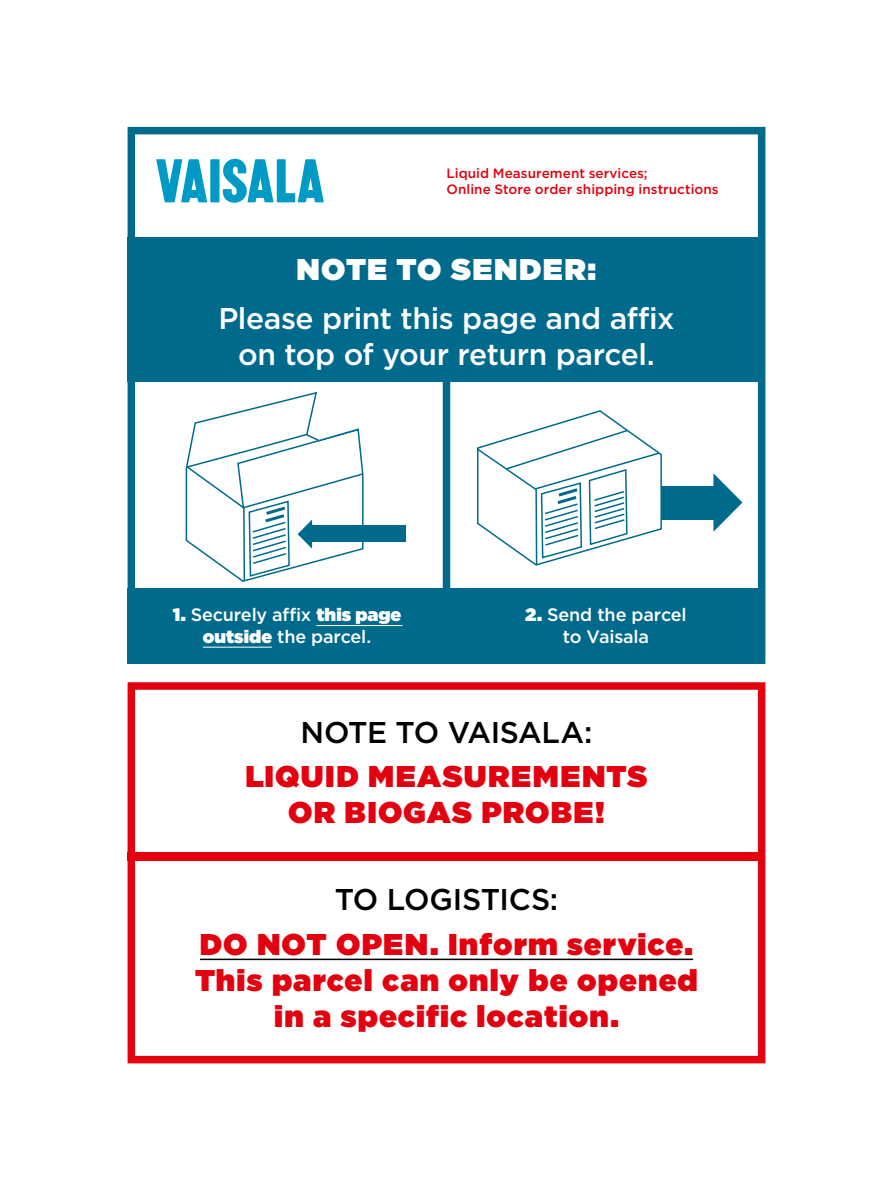
<style>
.page{position:relative;width:893px;height:1191px;background:#fff}
.page>*{position:absolute;margin:0;border:0;box-sizing:border-box;transform-origin:0 0}
._2-pager_Headline{font:900 30px/36px "Gotham";letter-spacing:.04em;color:#e3000f;text-align:center}
._2-pager_Headline-2{font:500 30px "Gotham";letter-spacing:-.015em;color:#fff}
._2-pager_Headline-3{font:500 30px "Gotham";letter-spacing:-.015em;color:#000}
._2-pager_Headline-4{font:900 30px "Gotham";letter-spacing:.04em;color:#fff}
._2-pager_Headline-5{font:500 18px/21.6px "Gotham";letter-spacing:-.01em;color:#fff;text-align:center}
.Subheadline_blue{font:500 13.5px "Gotham";color:#e3000f}
.s1{font-weight:900}
</style>
<div class="page">
<div style="left:443px;top:299px;width:7px;height:357px;background:#006a8c"></div>
<div style="left:128px;top:238px;width:637px;height:144px;background:#006a8c"></div>
<div style="left:128px;top:588px;width:637px;height:75px;background:#006a8c"></div>
<div style="left:128px;top:127px;width:637px;height:536px;border:8px solid #006a8c"></div>
<div style="left:128px;top:852px;width:637px;height:9px;background:#e3000f"></div>
<div style="left:128px;top:682px;width:637px;height:381px;border:8px solid #e3000f"></div>
<svg style="left:156px;top:159px;width:51px;height:43px"></svg>
<div style="left:210px;top:159px;width:10px;height:43px;background:#009ac7"></div>
<svg style="left:223px;top:159px;width:101px;height:44px"></svg>
<svg style="left:713px;top:473px;width:29px;height:59px"></svg>
<div style="left:646px;top:486px;width:74px;height:34px;background:#006a8c"></div>
<svg style="left:477px;top:410px;width:185px;height:156px"></svg>
<div style="left:309px;top:525px;width:97px;height:17px;background:#006a8c"></div>
<svg style="left:185px;top:391px;width:179px;height:191px"></svg>
<hr style="left:316px;top:625px;width:87px;height:1px;background:#fff">
<hr style="left:203px;top:647px;width:69px;height:1px;background:#fff">
<hr style="left:200px;top:958px;width:493px;height:2px;background:#000">
<p class="Subheadline_blue" style="left:446px;top:164px;width:203px">Liquid Measurement services;</p>
<p class="Subheadline_blue" style="left:446px;top:181px;width:274px">Online Store order shipping instructions</p>
<p class="_2-pager_Headline-4" style="left:297px;top:248px;width:301px">NOTE TO SENDER:</p>
<p class="_2-pager_Headline-2" style="left:218px;top:299px;width:457px">Please print this page and affix</p>
<p class="_2-pager_Headline-2" style="left:238px;top:335px;width:418px">on top of your return parcel.</p>
<p class="_2-pager_Headline-5" style="left:173px;top:603px;width:230px"><span class="s1">1.</span> Securely affix <span class="s1">this page outside</span> the parcel.</p>
<p class="_2-pager_Headline-5" style="left:525px;top:603px;width:163px"><span class="s1">2.</span> Send the parcel to Vaisala</p>
<p class="_2-pager_Headline-3" style="left:301px;top:712px;width:293px">NOTE TO VAISALA:</p>
<p class="_2-pager_Headline" style="left:245px;top:758px;width:404px">LIQUID MEASUREMENTS<br>OR BIOGAS PROBE!</p>
<p class="_2-pager_Headline-3" style="left:335px;top:880px;width:225px">TO LOGISTICS:</p>
<p class="_2-pager_Headline" style="left:195px;top:925px;width:504px">DO NOT OPEN. Inform service.<br>This parcel can only be opened in a specific location.</p>
</div>
